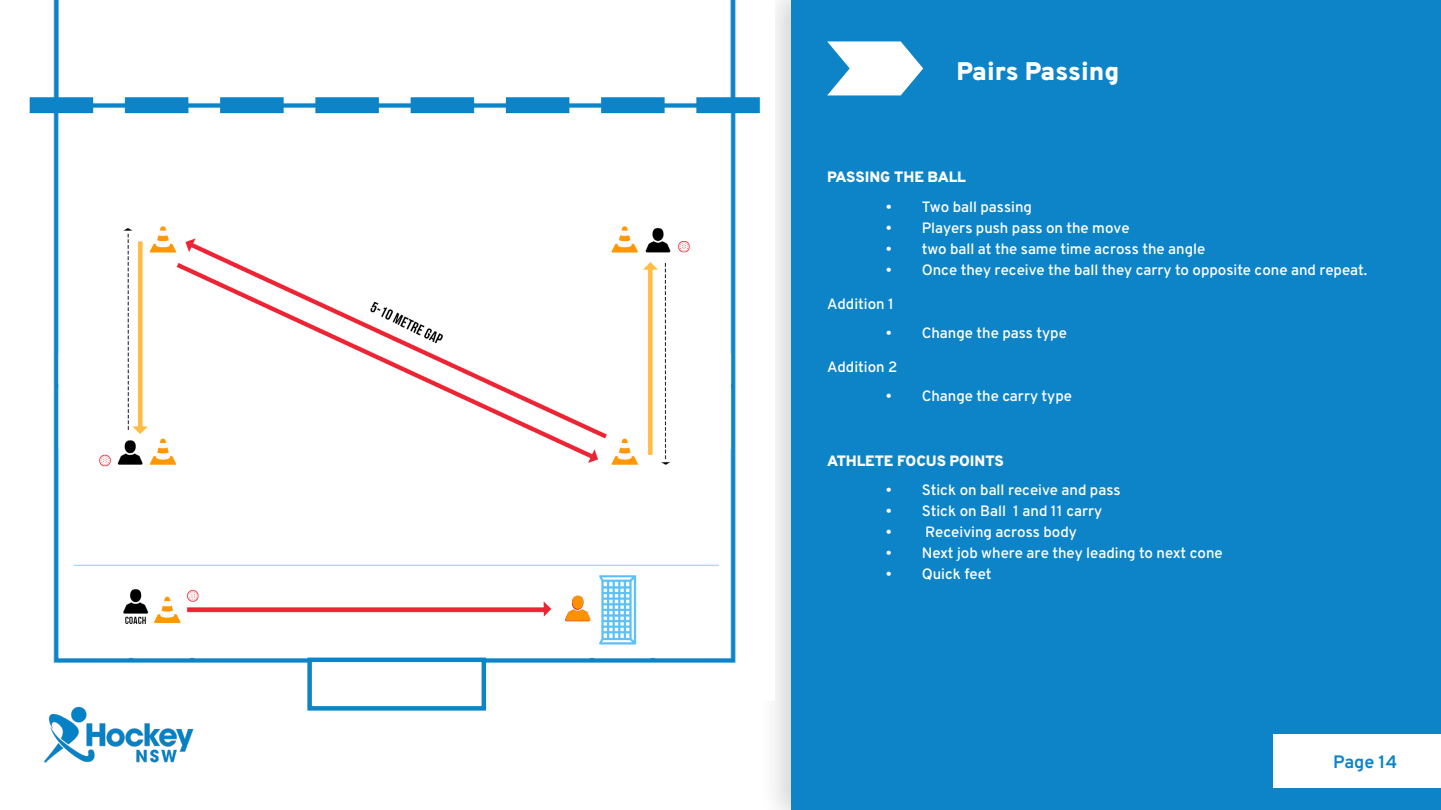
<style>
.page{position:relative;width:1441px;height:810px;background:#fff}
.page>*{position:absolute;margin:0;border:0;box-sizing:border-box;transform-origin:0 0}
.Header_1{font:800 25.5px "Overpass";color:#fff}
.t1{font:700 18px "Overpass";letter-spacing:-.005em;color:#0d84c7}
.t2{font:600 15px "Overpass";color:#fff}
.t3{font:800 15px "Overpass";color:#fff}
</style>
<div class="page">
<div style="left:758px;top:0;width:682px;height:810px;background:#231f20;opacity:.2"></div>
<div style="left:791px;top:0;width:649px;height:810px;background:#0d84c7"></div>
<img style="left:44px;top:706px;width:150px;height:57px">
<div style="left:1273px;top:735px;width:167px;height:53px;background:#fff"></div>
<svg style="left:827px;top:41px;width:96px;height:54px"></svg>
<img style="left:29px;top:0;width:745px;height:701px">
<img style="left:561px;top:591px;width:33px;height:35px">
<div style="left:307px;top:658px;width:179px;height:53px;background:#fff;border:4px solid #0d84c7"></div>
<p class="Header_1" style="left:956px;top:55px;width:164px">Pairs Passing</p>
<p class="t3" style="left:827px;top:168px;width:139px">PASSING THE BALL</p>
<p class="t2" style="left:885px;top:197px;width:148px">• Two ball passing</p>
<p class="t2" style="left:885px;top:218px;width:245px">• Players push pass on the move</p>
<p class="t2" style="left:885px;top:239px;width:321px">• two ball at the same time across the angle</p>
<p class="t2" style="left:885px;top:260px;width:483px">• Once they receive the ball they carry to opposite cone and repeat.</p>
<p class="t2" style="left:827px;top:294px;width:68px">Addition 1</p>
<p class="t2" style="left:885px;top:324px;width:183px">• Change the pass type</p>
<p class="t2" style="left:827px;top:357px;width:72px">Addition 2</p>
<p class="t2" style="left:885px;top:387px;width:188px">• Change the carry type</p>
<p class="t3" style="left:827px;top:451px;width:178px">ATHLETE FOCUS POINTS</p>
<p class="t2" style="left:885px;top:481px;width:236px">• Stick on ball receive and pass</p>
<p class="t2" style="left:885px;top:502px;width:218px">• Stick on Ball 1 and 11 carry</p>
<p class="t2" style="left:885px;top:523px;width:193px">• Receiving across body</p>
<p class="t2" style="left:885px;top:544px;width:338px">• Next job where are they leading to next cone</p>
<p class="t2" style="left:885px;top:565px;width:107px">• Quick feet</p>
<p class="t1" style="left:1333px;top:750px;width:66px">Page 14</p>
</div>
